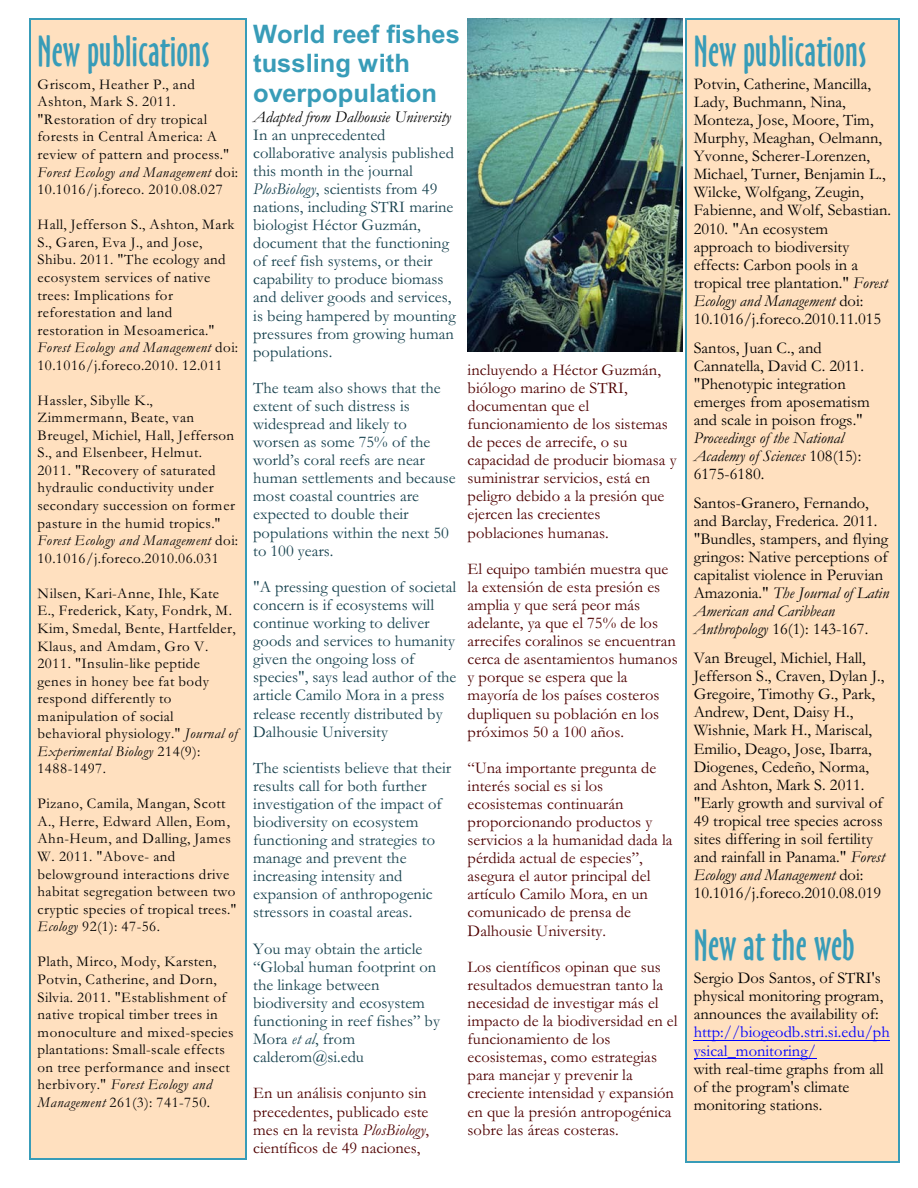
<style>
.page{position:relative;width:918px;height:1188px;background:#fff}
.page>*{position:absolute;margin:0;border:0;box-sizing:border-box;transform-origin:0 0}
.t1{font:40.5px "Oz Handicraft BT";letter-spacing:.01em;color:#389cb8}
.t2{font:700 25.5px/29.8px "Arial";color:#389cb8}
.t3{font:16.5px/18.1px "Garamond";color:#000}
.t4{font:16.5px/18.1px "Garamond";color:#17424f}
.t5{font:16.5px/18.1px "Garamond";color:#4f0000}
.t6{font:italic 16.5px/18.1px "Garamond";color:#000}
.t7{font:16.5px/18.1px "Garamond";color:#00f}
.t8{font:15px/17.5px "Garamond";letter-spacing:.03em;color:#000}
.s1{font-style:italic}
.s2{font-style:normal}
</style>
<div class="page">
<img style="left:467px;top:18px;width:216px;height:334px">
<div style="left:30px;top:19px;width:217px;height:1141px;background:#ffe0bf"></div>
<hr style="left:30px;top:19px;width:1px;height:1141px;background:#389cb8">
<hr style="left:245px;top:19px;width:2px;height:1141px;background:#389cb8">
<hr style="left:30px;top:19px;width:216px;height:1px;background:#389cb8">
<hr style="left:30px;top:1158px;width:216px;height:2px;background:#389cb8">
<div style="left:686px;top:18px;width:214px;height:1144px;background:#ffe0bf"></div>
<hr style="left:694px;top:1040px;width:196px;height:1px;background:#00f">
<hr style="left:694px;top:1058px;width:122px;height:1px;background:#00f">
<hr style="left:686px;top:18px;width:1px;height:1144px;background:#389cb8">
<hr style="left:898px;top:18px;width:2px;height:1144px;background:#389cb8">
<hr style="left:686px;top:18px;width:213px;height:1px;background:#389cb8">
<hr style="left:686px;top:1161px;width:213px;height:1px;background:#389cb8">
<h1 class="t1" style="left:37px;top:35px;width:174px">New publications</h1>
<p class="t8" style="left:37px;top:77px;width:202px">Griscom, Heather P., and<br>Ashton, Mark S. 2011. "Restoration of dry tropical forests in Central America: A review of pattern and process."<br><span class="s1">Forest Ecology and Management</span> doi:<br>10.1016/j.foreco. 2010.08.027</p>
<p class="t8" style="left:37px;top:218px;width:202px">Hall, Jefferson S., Ashton, Mark<br>S., Garen, Eva J., and Jose,<br>Shibu. 2011. "The ecology and ecosystem services of native trees: Implications for reforestation and land restoration in Mesoamerica."<br><span class="s1">Forest Ecology and Management</span> doi:<br>10.1016/j.foreco.2010. 12.011</p>
<p class="t8" style="left:37px;top:393px;width:202px">Hassler, Sibylle K.,<br>Zimmermann, Beate, van<br>Breugel, Michiel, Hall, Jefferson<br>S., and Elsenbeer, Helmut.<br>2011. "Recovery of saturated hydraulic conductivity under secondary succession on former pasture in the humid tropics."<br><span class="s1">Forest Ecology and Management</span> doi:<br>10.1016/j.foreco.2010.06.031</p>
<p class="t8" style="left:37px;top:586px;width:201px">Nilsen, Kari-Anne, Ihle, Kate<br>E., Frederick, Katy, Fondrk, M.<br>Kim, Smedal, Bente, Hartfelder,<br>Klaus, and Amdam, Gro V.<br>2011. "Insulin-like peptide genes in honey bee fat body respond differently to manipulation of social behavioral physiology." <span class="s1">Journal of<br>Experimental Biology</span> 214(9):<br>1488-1497.</p>
<p class="t8" style="left:37px;top:797px;width:201px">Pizano, Camila, Mangan, Scott<br>A., Herre, Edward Allen, Eom,<br>Ahn-Heum, and Dalling, James<br>W. 2011. "Above- and belowground interactions drive habitat segregation between two cryptic species of tropical trees."<br><span class="s1">Ecology</span> 92(1): 47-56.</p>
<p class="t8" style="left:37px;top:955px;width:198px">Plath, Mirco, Mody, Karsten,<br>Potvin, Catherine, and Dorn,<br>Silvia. 2011. "Establishment of native tropical timber trees in monoculture and mixed-species plantations: Small-scale effects on tree performance and insect herbivory." <span class="s1">Forest Ecology and<br>Management</span> 261(3): 741-750.</p>
<h2 class="t2" style="left:253px;top:21px;width:208px">World reef fishes tussling with overpopulation</h2>
<p class="t6" style="left:253px;top:109px;width:199px">Adapted from Dalhousie University</p>
<p class="t4" style="left:253px;top:127px;width:204px">In an unprecedented collaborative analysis published this month in the journal<br><span class="s1">PlosBiology</span>, scientists from 49 nations, including STRI marine biologist Héctor Guzmán, document that the functioning of reef fish systems, or their capability to produce biomass and deliver goods and services, is being hampered by mounting pressures from growing human populations.</p>
<p class="t4" style="left:253px;top:381px;width:204px">The team also shows that the extent of such distress is widespread and likely to worsen as some 75% of the world’s coral reefs are near human settlements and because most coastal countries are expected to double their populations within the next 50 to 100 years.</p>
<p class="t4" style="left:253px;top:580px;width:205px">"A pressing question of societal concern is if ecosystems will continue working to deliver goods and services to humanity given the ongoing loss of species", says lead author of the article Camilo Mora in a press release recently distributed by<br>Dalhousie University</p>
<p class="t4" style="left:253px;top:760px;width:200px">The scientists believe that their results call for both further investigation of the impact of biodiversity on ecosystem functioning and strategies to manage and prevent the increasing intensity and expansion of anthropogenic stressors in coastal areas.</p>
<p class="t4" style="left:253px;top:941px;width:188px">You may obtain the article “Global human footprint on the linkage between biodiversity and ecosystem functioning in reef fishes” by<br>Mora <span class="s1">et al</span>, from calderom@si.edu</p>
<p class="t5" style="left:253px;top:1086px;width:177px">En un análisis conjunto sin precedentes, publicado este mes en la revista <span class="s1">PlosBiology</span>, científicos de 49 naciones,</p>
<p class="t5" style="left:468px;top:362px;width:210px">incluyendo a Héctor Guzmán, biólogo marino de STRI, documentan que el funcionamiento de los sistemas de peces de arrecife, o su capacidad de producir biomasa y suministrar servicios, está en peligro debido a la presión que ejercen las crecientes poblaciones humanas.</p>
<p class="t5" style="left:468px;top:562px;width:212px">El equipo también muestra que la extensión de esta presión es amplia y que será peor más adelante, ya que el 75% de los arrecifes coralinos se encuentran cerca de asentamientos humanos y porque se espera que la mayoría de los países costeros dupliquen su población en los próximos 50 a 100 años.</p>
<p class="t5" style="left:468px;top:760px;width:206px">“Una importante pregunta de interés social es si los ecosistemas continuarán proporcionando productos y servicios a la humanidad dada la pérdida actual de especies”, asegura el autor principal del artículo Camilo Mora, en un comunicado de prensa de<br>Dalhousie University.</p>
<p class="t5" style="left:468px;top:960px;width:211px">Los científicos opinan que sus resultados demuestran tanto la necesidad de investigar más el impacto de la biodiversidad en el funcionamiento de los ecosistemas, como estrategias para manejar y prevenir la creciente intensidad y expansión en que la presión antropogénica sobre las áreas costeras.</p>
<h1 class="t1" style="left:694px;top:35px;width:174px">New publications</h1>
<p class="t3" style="left:694px;top:77px;width:199px">Potvin, Catherine, Mancilla,<br>Lady, Buchmann, Nina,<br>Monteza, Jose, Moore, Tim,<br>Murphy, Meaghan, Oelmann,<br>Yvonne, Scherer-Lorenzen,<br>Michael, Turner, Benjamin L.,<br>Wilcke, Wolfgang, Zeugin,<br>Fabienne, and Wolf, Sebastian.<br>2010. "An ecosystem approach to biodiversity effects: Carbon pools in a tropical tree plantation." <span class="s1">Forest<br>Ecology and Management</span> doi:<br>10.1016/j.foreco.2010.11.015</p>
<p class="t3" style="left:694px;top:340px;width:178px">Santos, Juan C., and<br>Cannatella, David C. 2011. "Phenotypic integration emerges from aposematism and scale in poison frogs."</p>
<p class="t6" style="left:694px;top:431px;width:169px">Proceedings of the National<br>Academy of Sciences <span class="s2">108(15):<br>6175-6180.</span></p>
<p class="t3" style="left:694px;top:496px;width:197px">Santos-Granero, Fernando, and Barclay, Frederica. 2011. "Bundles, stampers, and flying gringos: Native perceptions of capitalist violence in Peruvian<br>Amazonia." <span class="s1">The Journal of Latin<br>American and Caribbean<br>Anthropology</span> 16(1): 143-167.</p>
<p class="t3" style="left:694px;top:651px;width:193px">Van Breugel, Michiel, Hall,<br>Jefferson S., Craven, Dylan J.,<br>Gregoire, Timothy G., Park,<br>Andrew, Dent, Daisy H.,<br>Wishnie, Mark H., Mariscal,<br>Emilio, Deago, Jose, Ibarra,<br>Diogenes, Cedeño, Norma, and Ashton, Mark S. 2011. "Early growth and survival of<br>49 tropical tree species across sites differing in soil fertility and rainfall in Panama." <span class="s1">Forest<br>Ecology and Management</span> doi:<br>10.1016/j.foreco.2010.08.019</p>
<h1 class="t1" style="left:694px;top:929px;width:162px">New at the web</h1>
<p class="t3" style="left:694px;top:971px;width:191px">Sergio Dos Santos, of STRI's physical monitoring program, announces the availability of:</p>
<p class="t7" style="left:694px;top:1025px;width:198px">http://biogeodb.stri.si.edu/ph ysical_monitoring/</p>
<p class="t3" style="left:694px;top:1061px;width:191px">with real-time graphs from all of the program's climate monitoring stations.</p>
</div>
